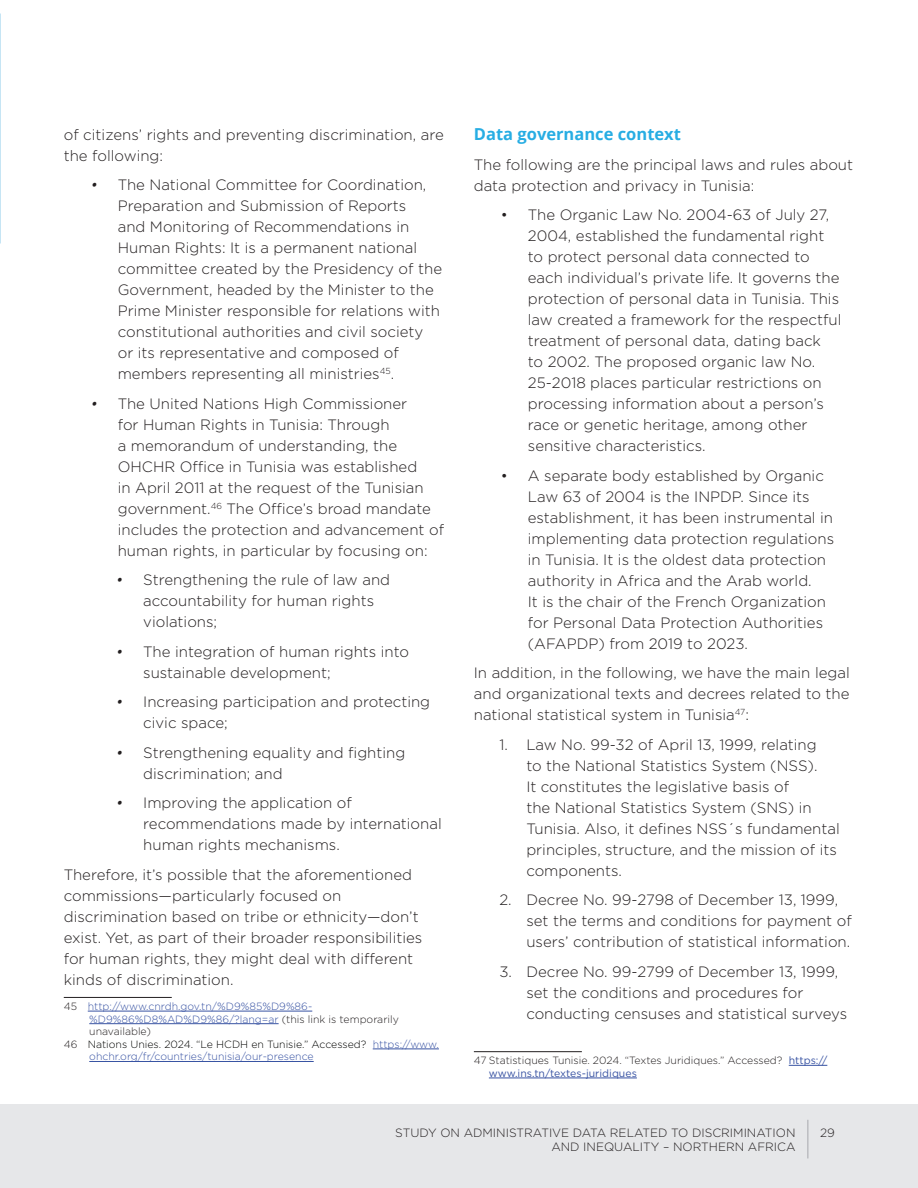
<style>
.page{position:relative;width:918px;height:1188px;background:#fff}
.page>*{position:absolute;margin:0;border:0;box-sizing:border-box;transform-origin:0 0}
.t1{font:700 16.5px "Open Sans";color:#27ade3}
.t2{font:300 15px/21px "Gotham";color:#231f20}
.t3{font:300 12px/13.8px "Gotham";color:#231f20;text-align:right}
.t4{font:300 10.5px "Gotham";color:#3853a3}
.t5{font:300 10.5px/12.6px "Gotham";color:#231f20}
.t6{font:300 10.5px "Gotham";color:#040503}
.s1{font-style:italic}
.s2{color:#231f20}
.s3{color:#3853a3}
.s4{font-weight:400;color:#3853a3}
</style>
<div class="page">
<div style="left:0;top:1104px;width:918px;height:84px;background:#e6e7e9"></div>
<hr style="left:807px;top:1120px;width:1px;height:38px;background:#a8a9ad">
<hr style="left:64px;top:997px;width:108px;height:1px;background:#231f20">
<hr style="left:88px;top:1011px;width:224px;height:1px;background:#3853a3">
<hr style="left:89px;top:1023px;width:190px;height:1px;background:#3853a3">
<hr style="left:373px;top:1049px;width:66px;height:1px;background:#3853a3">
<hr style="left:89px;top:1061px;width:225px;height:1px;background:#3853a3">
<hr style="left:474px;top:1051px;width:108px;height:1px;background:#231f20">
<hr style="left:789px;top:1065px;width:38px;height:1px;background:#3853a3">
<hr style="left:489px;top:1078px;width:148px;height:1px;background:#3853a3">
<p class="t2" style="left:64px;top:123px;width:382px">of citizens’ rights and preventing discrimination, are the following:</p>
<p class="t2" style="left:118px;top:174px;width:326px;text-indent:-27px"><span class="s1">•</span> The National Committee for Coordination, Preparation and Submission of Reports<br>and Monitoring of Recommendations in Human Rights: It is a permanent national committee created by the Presidency of the Government, headed by the Minister to the Prime Minister responsible for relations with constitutional authorities and civil society or its representative and composed of members representing all ministries<sup>45</sup>.</p>
<p class="t2" style="left:118px;top:392px;width:328px;text-indent:-27px"><span class="s1">•</span> The United Nations High Commissioner<br>for Human Rights in Tunisia: Through<br>a memorandum of understanding, the OHCHR Office in Tunisia was established<br>in April 2011 at the request of the Tunisian government.<sup>46</sup> The Office’s broad mandate includes the protection and advancement of human rights, in particular by focusing on:</p>
<p class="t2" style="left:143px;top:569px;width:248px;text-indent:-27px"><span class="s1">•</span> Strengthening the rule of law and accountability for human rights violations;</p>
<p class="t2" style="left:143px;top:640px;width:267px;text-indent:-27px"><span class="s1">•</span> The integration of human rights into sustainable development;</p>
<p class="t2" style="left:143px;top:691px;width:288px;text-indent:-27px"><span class="s1">•</span> I ncreasing participation and protecting civic space;</p>
<p class="t2" style="left:143px;top:741px;width:264px;text-indent:-27px"><span class="s1">•</span> Strengthening equality and fighting discrimination; and</p>
<p class="t2" style="left:143px;top:792px;width:300px;text-indent:-27px"><span class="s1">•</span> I mproving the application of recommendations made by international human rights mechanisms.</p>
<p class="t2" style="left:64px;top:863px;width:360px">Therefore, it’s possible that the aforementioned commissions—particularly focused on discrimination based on tribe or ethnicity—don’t exist. Yet, as part of their broader responsibilities for human rights, they might deal with different kinds of discrimination.</p>
<p class="t4" style="left:64px;top:1000px;width:250px"><span class="s2">45</span> http://www.cnrdh.gov.tn/%D9%85%D9%86-</p>
<p class="t4" style="left:89px;top:1012px;width:311px">%D9%86%D8%AD%D9%86/?lang=ar <span class="s2">(this link is temporarily</span></p>
<p class="t5" style="left:89px;top:1025px;width:63px">unavailable)</p>
<p class="t6" style="left:64px;top:1037px;width:377px"><span class="s2">46</span> Nations Unies. 2024. “Le HCDH en Tunisie.” Accessed? <span class="s3">https://www.</span></p>
<p class="t4" style="left:89px;top:1050px;width:226px">ohchr.org/fr/countries/tunisia/our-presence</p>
<p class="t1" style="left:474px;top:123px;width:209px">Data governance context</p>
<p class="t2" style="left:474px;top:153px;width:381px">The following are the principal laws and rules about data protection and privacy in Tunisia:</p>
<p class="t2" style="left:528px;top:204px;width:315px;text-indent:-27px">• The Organic Law No. 2004-63 of July 27, 2004, established the fundamental right to protect personal data connected to each individual’s private life. It governs the protection of personal data in Tunisia. This law created a framework for the respectful treatment of personal data, dating back<br>to 2002. The proposed organic law No.<br>25-2018 places particular restrictions on processing information about a person’s race or genetic heritage, among other sensitive characteristics.</p>
<p class="t2" style="left:528px;top:464px;width:308px;text-indent:-27px">• A separate body established by Organic Law 63 of 2004 is the I NPDP. Since its establishment, it has been instrumental in implementing data protection regulations in Tunisia. It is the oldest data protection authority in Africa and the Arab world.<br>It is the chair of the French Organization for Personal Data Protection Authorities (AFAPDP) from 2019 to 2023.</p>
<p class="t2" style="left:474px;top:662px;width:377px;text-align:justify">I n addition, in the following, we have the main legal and organizational texts and decrees related to the national statistical system in Tunisia<sup>47</sup>:</p>
<p class="t2" style="left:526px;top:733px;width:315px;text-indent:-27px">1. Law No. 99-32 of April 13, 1999, relating<br>to the National Statistics System (NSS).<br>It constitutes the legislative basis of<br>the National Statistics System (SNS) in Tunisia. Also, it defines NSS´s fundamental principles, structure, and the mission of its components.</p>
<p class="t2" style="left:526px;top:889px;width:327px;text-indent:-27px">2. Decree No. 99-2798 of December 13, 1999, set the terms and conditions for payment of users’ contribution of statistical information.</p>
<p class="t2" style="left:526px;top:961px;width:322px;text-indent:-27px">3. Decree No. 99-2799 of December 13, 1999, set the conditions and procedures for conducting censuses and statistical surveys</p>
<p class="t5" style="left:489px;top:1054px;width:340px;text-indent:-15px">47 Statistiques Tunisie. 2024. “Textes Juridiques.” Accessed? <span class="s4">https:// www.ins.tn/textes-juridiques</span></p>
<p class="t3" style="left:395px;top:1125px;width:402px">STUDY ON ADMINISTRATIVE DATA RELATED TO DISCRIMINATION<br>AND INEQUALITY – NORTHERN AFRICA</p>
<p class="t3" style="left:820px;top:1125px;width:16px">29</p>
</div>
